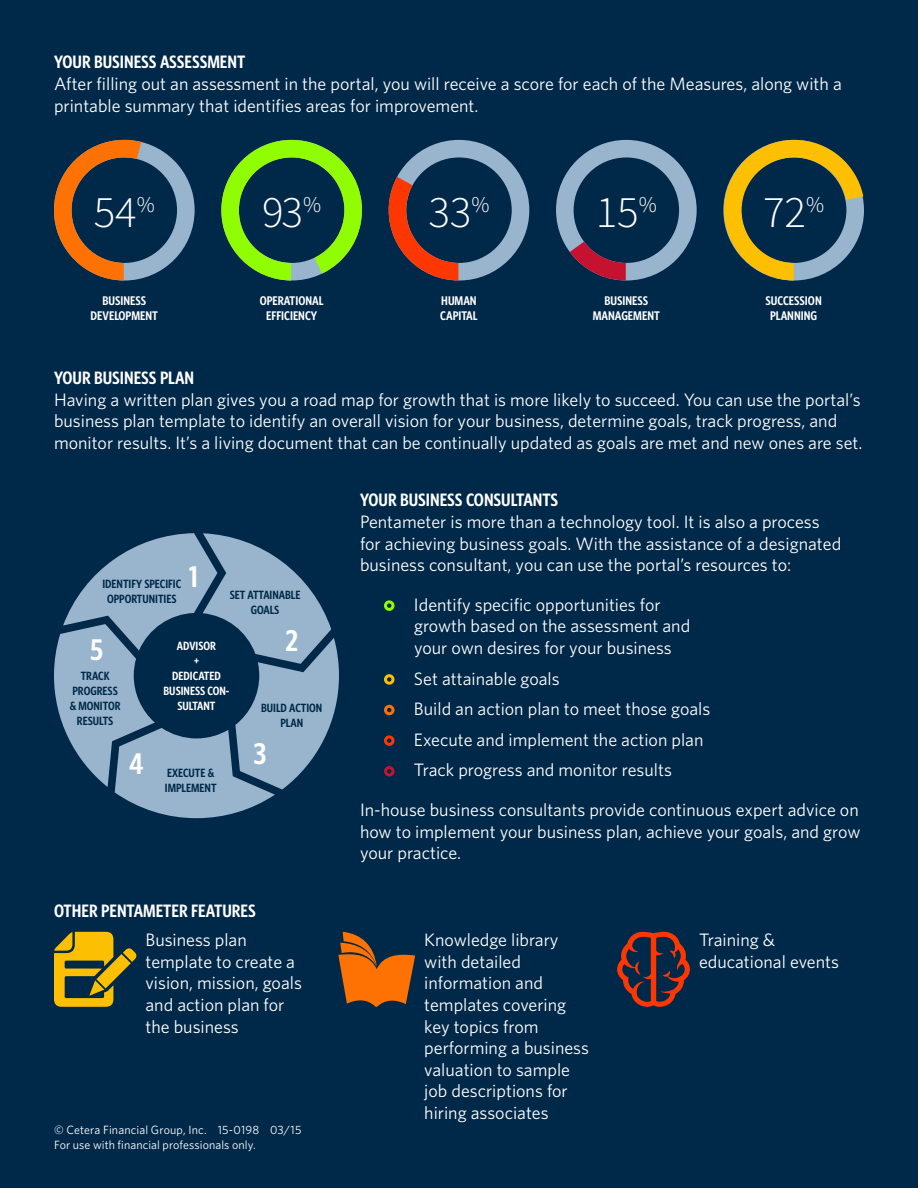
<style>
.page{position:relative;width:918px;height:1188px;background:#002949}
.page>*{position:absolute;margin:0;border:0;box-sizing:border-box;transform-origin:0 0}
.t1{font:300 45px "Source Sans Pro";color:#fff}
.t2{font:600 30px "Whitney Condensed";color:#fff}
.t3{font:18px/21.6px "Whitney";color:#fff}
.t4{font:600 18px "Whitney Condensed";color:#fff}
.t5{font:600 12.6px "Whitney Condensed";color:#fff}
.t6{font:600 12px/15px "Whitney Condensed";color:#002949;text-align:center}
.body_copy{font:12px "Whitney";letter-spacing:.015em;color:#fff}
.subhead{font:12px "Whitney";letter-spacing:.005em;color:#fff}
.t7{font:600 12px/15px "Whitney Condensed";color:#fff;text-align:center}
</style>
<div class="page">
<svg style="left:221px;top:140px;width:141px;height:141px"></svg>
<svg style="left:723px;top:140px;width:141px;height:141px"></svg>
<svg style="left:54px;top:140px;width:141px;height:141px"></svg>
<svg style="left:389px;top:140px;width:140px;height:141px"></svg>
<svg style="left:556px;top:140px;width:141px;height:141px"></svg>
<svg style="left:54px;top:932px;width:83px;height:75px"></svg>
<svg style="left:338px;top:932px;width:77px;height:75px"></svg>
<svg style="left:617px;top:932px;width:73px;height:75px"></svg>
<div style="left:384px;top:600px;width:10px;height:11px;border:3px solid #90fd02;border-radius:50%"></div>
<div style="left:384px;top:674px;width:10px;height:11px;border:3px solid #fdbf02;border-radius:50%"></div>
<div style="left:384px;top:705px;width:10px;height:10px;border:3px solid #fd7202;border-radius:50%"></div>
<div style="left:384px;top:735px;width:10px;height:11px;border:3px solid #fd3702;border-radius:50%"></div>
<div style="left:384px;top:766px;width:10px;height:10px;border:3px solid #c41230;border-radius:50%"></div>
<svg style="left:54px;top:533px;width:285px;height:285px"></svg>
<p class="t4" style="left:54px;top:51px;width:193px">YOUR BUSINESS ASSESSMENT</p>
<p class="t3" style="left:54px;top:73px;width:789px">After filling out an assessment in the portal, you will receive a score for each of the Measures, along with a printable summary that identifies areas for improvement.</p>
<p class="t1" style="left:94px;top:185px;width:63px">54<sup>%</sup></p>
<p class="t1" style="left:428px;top:185px;width:63px">33<sup>%</sup></p>
<p class="t1" style="left:596px;top:185px;width:63px">15<sup>%</sup></p>
<p class="t1" style="left:262px;top:185px;width:60px">93<sup>%</sup></p>
<p class="t1" style="left:763px;top:185px;width:63px">72<sup>%</sup></p>
<p class="t5" style="left:102px;top:292px;width:45px">BUSINESS</p>
<p class="t5" style="left:91px;top:307px;width:69px">DEVELOPMENT</p>
<p class="t5" style="left:260px;top:292px;width:65px">OPERATIONAL</p>
<p class="t5" style="left:266px;top:307px;width:53px">EFFICIENCY</p>
<p class="t5" style="left:441px;top:292px;width:37px">HUMAN</p>
<p class="t5" style="left:440px;top:307px;width:39px">CAPITAL</p>
<p class="t5" style="left:604px;top:292px;width:45px">BUSINESS</p>
<p class="t5" style="left:593px;top:307px;width:69px">MANAGEMENT</p>
<p class="t5" style="left:766px;top:292px;width:58px">SUCCESSION</p>
<p class="t5" style="left:770px;top:307px;width:48px">PLANNING</p>
<p class="t4" style="left:54px;top:366px;width:142px">YOUR BUSINESS PLAN</p>
<p class="t3" style="left:54px;top:388px;width:810px">Having a written plan gives you a road map for growth that is more likely to succeed. You can use the portal’s business plan template to identify an overall vision for your business, determine goals, track progress, and monitor results. It’s a living document that can be continually updated as goals are met and new ones are set.</p>
<p class="t2" style="left:189px;top:557px;width:10px">1</p>
<p class="t6" style="left:102px;top:576px;width:80px">IDENTIFY SPECIFIC<br>OPPORTUNITIES</p>
<p class="t6" style="left:230px;top:587px;width:72px">SET ATTAINABLE<br>GOALS</p>
<p class="t2" style="left:90px;top:631px;width:15px">5</p>
<p class="t6" style="left:70px;top:668px;width:52px">TRACK<br>PROGRESS &amp; MONITOR<br>RESULTS</p>
<p class="t2" style="left:129px;top:745px;width:16px">4</p>
<p class="t7" style="left:177px;top:638px;width:41px">ADVISOR</p>
<p class="t7" style="left:194px;top:653px;width:7px">+</p>
<p class="t7" style="left:164px;top:668px;width:67px">DEDICATED<br>BUSINESS CON-<br>SULTANT</p>
<p class="t6" style="left:165px;top:765px;width:53px;text-align:left">EXECUTE &amp;<br>IMPLEMENT</p>
<p class="t2" style="left:285px;top:622px;width:14px">2</p>
<p class="t6" style="left:261px;top:700px;width:63px">BUILD ACTION<br>PLAN</p>
<p class="t2" style="left:254px;top:735px;width:14px">3</p>
<p class="t4" style="left:360px;top:489px;width:200px">YOUR BUSINESS CONSULTANTS</p>
<p class="t3" style="left:360px;top:511px;width:483px">Pentameter is more than a technology tool. It is also a process for achieving business goals. With the assistance of a designated business consultant, you can use the portal’s resources to:</p>
<p class="t3" style="left:414px;top:593px;width:278px">Identify specific opportunities for growth based on the assessment and your own desires for your business</p>
<p class="t3" style="left:414px;top:667px;width:147px">Set attainable goals</p>
<p class="t3" style="left:414px;top:698px;width:298px">Build an action plan to meet those goals</p>
<p class="t3" style="left:414px;top:728px;width:291px">Execute and implement the action plan</p>
<p class="t3" style="left:414px;top:759px;width:259px">Track progress and monitor results</p>
<p class="t3" style="left:360px;top:799px;width:502px;text-align:justify">In-house business consultants provide continuous expert advice on how to implement your business plan, achieve your goals, and grow your practice.</p>
<p class="t4" style="left:54px;top:899px;width:203px">OTHER PENTAMETER FEATURES</p>
<p class="t3" style="left:146px;top:929px;width:158px">Business plan template to create a vision, mission, goals and action plan for the business</p>
<p class="t3" style="left:424px;top:929px;width:166px">Knowledge library with detailed information and templates covering key topics from performing a business valuation to sample job descriptions for hiring associates</p>
<p class="t3" style="left:699px;top:929px;width:141px">Training &amp; educational events</p>
<p class="body_copy" style="left:54px;top:1122px;width:249px">© Cetera Financial Group, Inc. 15-0198 03/15</p>
<p class="subhead" style="left:54px;top:1137px;width:203px">For use with financial professionals only.</p>
</div>
